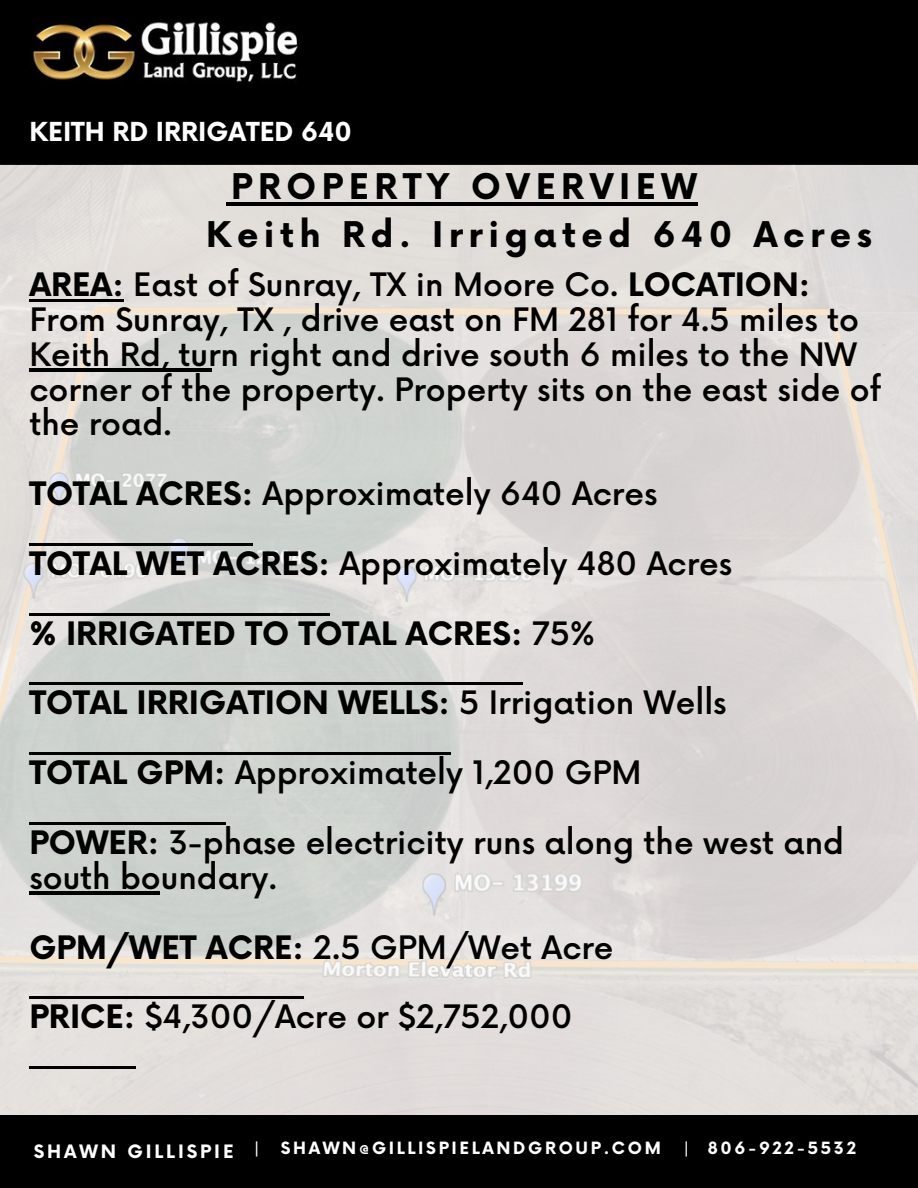
<style>
.page{position:relative;width:918px;height:1188px;background:#fff}
.page>*{position:absolute;margin:0;border:0;box-sizing:border-box;transform-origin:0 0}
.t1{font:700 34.5px/47.2px "Now";letter-spacing:.16em;color:#000}
.t2{font:500 31.5px/34.8px "Now";color:#000}
.t3{font:700 31.5px "Now";color:#000}
.t4{font:700 25.5px "Now";color:#fff}
.t5{font:700 18px "Now";letter-spacing:.16em;color:#fff}
.t6{font:500 16.8px "Now";color:#fff}
.t7{font:700 16.5px "Now";letter-spacing:.16em;color:#fff}
.s1{font-weight:700}
.s2{font-weight:500}
</style>
<div class="page">
<div style="left:0;top:0;width:918px;height:164px;background:#000"></div>
<img style="left:32px;top:21px;width:266px;height:62px">
<img style="left:0;top:164px;width:918px;height:951px">
<hr style="left:29px;top:299px;width:95px;height:2px;background:#000">
<hr style="left:29px;top:1066px;width:95px;height:3px;background:#000">
<svg style="left:124px;top:1066px;width:11px;height:3px"></svg>
<hr style="left:29px;top:892px;width:119px;height:2px;background:#000">
<svg style="left:148px;top:892px;width:11px;height:2px"></svg>
<div style="left:0;top:1115px;width:918px;height:73px;background:#000"></div>
<hr style="left:29px;top:683px;width:493px;height:2px;background:#000">
<hr style="left:29px;top:613px;width:301px;height:2px;background:#000">
<hr style="left:29px;top:997px;width:275px;height:2px;background:#000">
<hr style="left:29px;top:543px;width:224px;height:2px;background:#000">
<hr style="left:29px;top:752px;width:98px;height:3px;background:#000">
<hr style="left:127px;top:752px;width:323px;height:3px;background:#000">
<hr style="left:29px;top:822px;width:98px;height:2px;background:#000">
<hr style="left:127px;top:822px;width:99px;height:2px;background:#000">
<hr style="left:29px;top:369px;width:171px;height:2px;background:#000">
<svg style="left:200px;top:369px;width:11px;height:2px"></svg>
<hr style="left:226px;top:202px;width:471px;height:4px;background:#000">
<h4 class="t4" style="left:29px;top:118px;width:324px">KEITH RD IRRIGATED 640</h4>
<p class="t1" style="left:206px;top:165px;width:667px;text-indent:25px">PROPERTY OVERVIEW<br>Keith Rd. Irrigated 640 Acres</p>
<h3 class="t2" style="left:29px;top:269px;width:853px"><span class="s1">AREA:</span> East of Sunray, TX in Moore Co. <span class="s1">LOCATION:<br></span>From Sunray, TX , drive east on FM 281 for 4.5 miles to Keith Rd, turn right and drive south 6 miles to the NW corner of the property. Property sits on the east side of the road.</h3>
<p class="t2" style="left:29px;top:478px;width:630px"><span class="s1">TOTAL ACRES:</span> Approximately 640 Acres</p>
<h2 class="t2" style="left:29px;top:548px;width:704px"><span class="s1">TOTAL WET ACRES:</span> Approximately 480 Acres</h2>
<h2 class="t3" style="left:29px;top:616px;width:567px">% IRRIGATED TO TOTAL ACRES: <span class="s2">75%</span></h2>
<h2 class="t3" style="left:29px;top:686px;width:699px">TOTAL IRRIGATION WELLS: <span class="s2">5 Irrigation Wells</span></h2>
<h2 class="t2" style="left:29px;top:757px;width:614px"><span class="s1">TOTAL GPM:</span> Approximately 1,200 GPM</h2>
<h1 class="t2" style="left:29px;top:827px;width:816px"><span class="s1">POWER:</span> 3-phase electricity runs along the west and south boundary.</h1>
<h2 class="t2" style="left:29px;top:932px;width:586px"><span class="s1">GPM/WET ACRE:</span> 2.5 GPM/Wet Acre</h2>
<h2 class="t2" style="left:29px;top:1001px;width:545px"><span class="s1">PRICE:</span> $4,300/Acre or $2,752,000</h2>
<h2 class="t5" style="left:34px;top:1142px;width:201px">SHAWN GILLISPIE</h2>
<h2 class="t6" style="left:254px;top:1139px;width:7px">|</h2>
<h4 class="t7" style="left:281px;top:1139px;width:382px">SHAWN@GILLISPIELANDGROUP.COM</h4>
<h2 class="t6" style="left:684px;top:1139px;width:7px">|</h2>
<p class="t7" style="left:708px;top:1139px;width:150px">806-922-5532</p>
</div>
